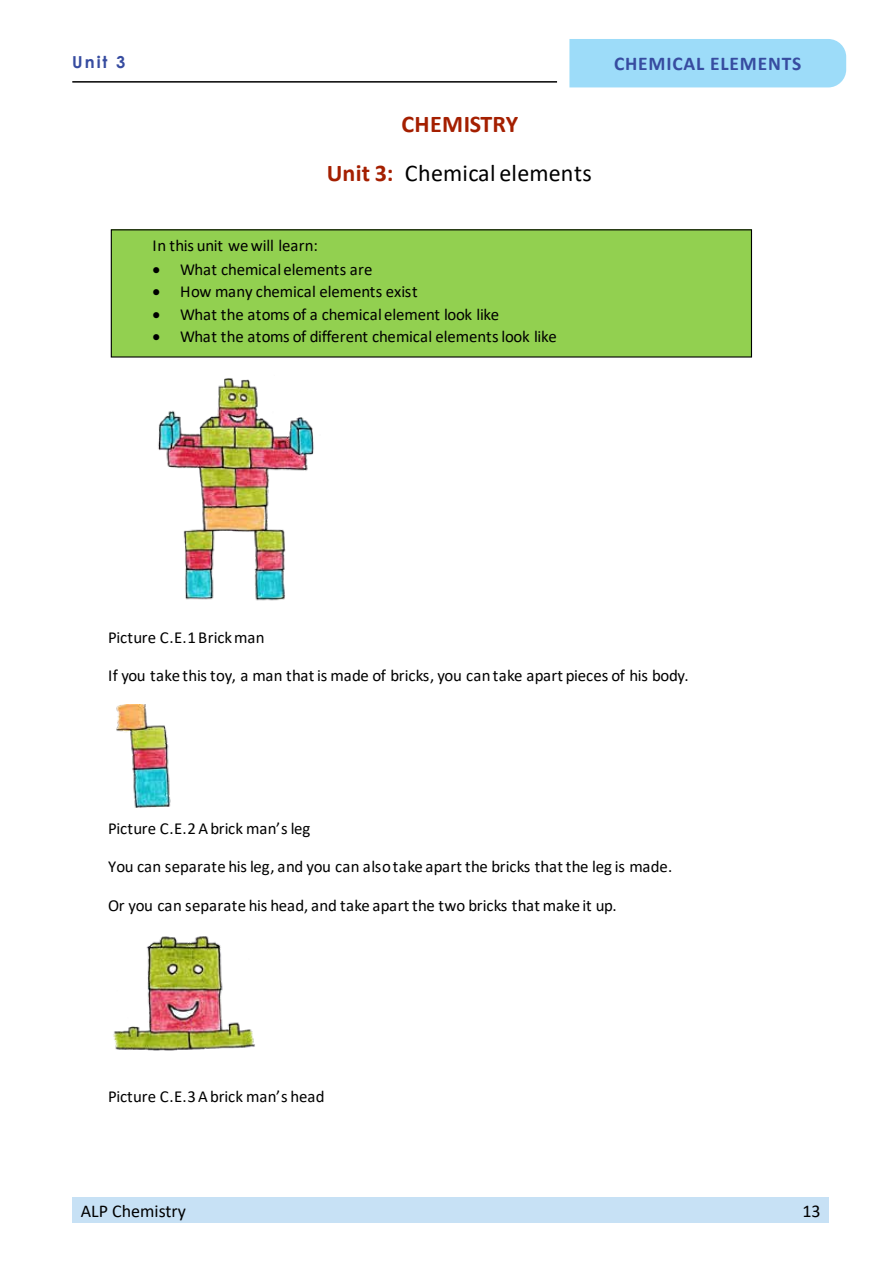
<style>
.page{position:relative;width:893px;height:1263px;background:#fff}
.page>*{position:absolute;margin:0;border:0;box-sizing:border-box;transform-origin:0 0}
.t1{font:24px/49.2px "Calibri";letter-spacing:.01em;color:#000;text-align:center}
.t2{font:700 19.5px "Calibri";letter-spacing:.04em;color:#374ca0}
.t3{font:18px "Calibri";color:#000}
.t4{font:16.8px "Calibri";color:#000}
.t5{font:700 16.5px "Century Gothic";color:#374ca0}
.s1{font-weight:700;color:#a41f00}
</style>
<div class="page">
<div style="left:72px;top:1197px;width:757px;height:25px;background:#c7e1f5"></div>
<hr style="left:72px;top:81px;width:485px;height:2px;background:#000">
<div style="left:569px;top:39px;width:277px;height:48px;background:#9ddcf9"></div>
<img style="left:158px;top:378px;width:156px;height:223px">
<div style="left:111px;top:230px;width:640px;height:127px;background:#92d050"></div>
<img style="left:113px;top:936px;width:142px;height:115px">
<img style="left:116px;top:704px;width:55px;height:104px">
<p class="t5" style="left:72px;top:49px;width:55px">Unit 3</p>
<p class="t2" style="left:614px;top:49px;width:189px">CHEMICAL ELEMENTS</p>
<h1 class="t1" style="left:327px;top:99px;width:266px"><span class="s1">CHEMISTRY<br>Unit 3:</span> Chemical elements</h1>
<p class="t4" style="left:153px;top:234px;width:167px">In this unit we will learn:</p>
<p class="t4" style="left:153px;top:258px;width:221px">• What chemical elements are</p>
<p class="t4" style="left:153px;top:279px;width:267px">• How many chemical elements exist</p>
<p class="t4" style="left:153px;top:302px;width:348px">• What the atoms of a chemical element look like</p>
<p class="t4" style="left:153px;top:325px;width:406px">• What the atoms of different chemical elements look like</p>
<p class="t4" style="left:108px;top:625px;width:158px">Picture C.E.1 Brick man</p>
<p class="t4" style="left:108px;top:664px;width:582px">If you take this toy, a man that is made of bricks, you cantake apart pieces of his body.</p>
<p class="t4" style="left:108px;top:816px;width:204px">Picture C.E.2 A brick man’s leg</p>
<p class="t4" style="left:108px;top:855px;width:566px">You can separate his leg, and you can alsotake apart the bricks that the leg is made.</p>
<p class="t4" style="left:108px;top:893px;width:510px">Or you can separate his head, and take apart the two bricks that make it up.</p>
<p class="t4" style="left:108px;top:1084px;width:218px">Picture C.E.3 A brick man’s head</p>
<p class="t3" style="left:81px;top:1198px;width:107px">ALP Chemistry</p>
<p class="t3" style="left:802px;top:1198px;width:20px">13</p>
</div>
